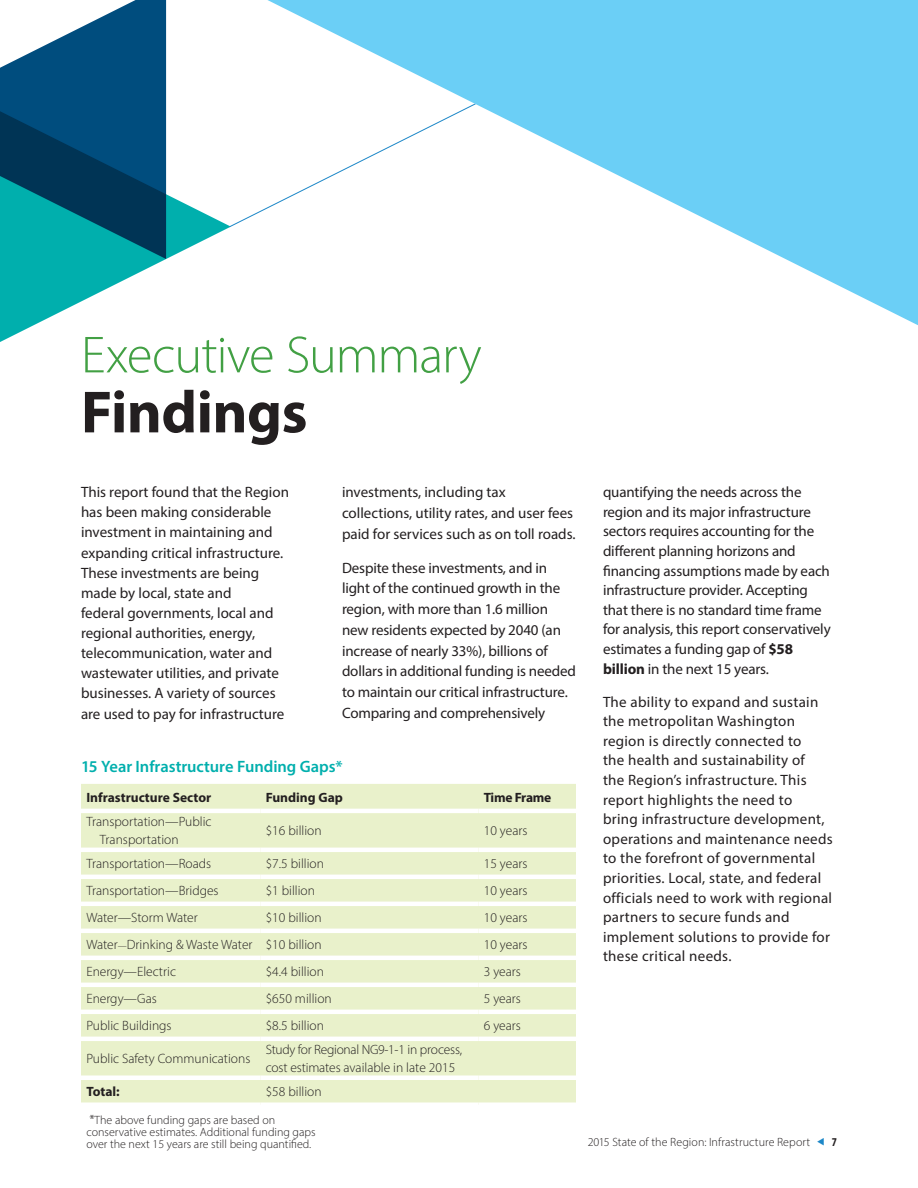
<style>
.page{position:relative;width:918px;height:1188px;background:#fff}
.page>*{position:absolute;margin:0;border:0;box-sizing:border-box;transform-origin:0 0}
.t1{font:700 60px "Myriad Pro";letter-spacing:-.01em;color:#231f20}
.t2{font:300 52.5px "Myriad Pro";letter-spacing:-.02em;color:#42a044}
.t3{font:600 16.5px "Myriad Pro";color:#00afad}
.t4{font:15px/20.1px "Myriad Pro";color:#231f20}
.t5{font:15px/19.6px "Myriad Pro";letter-spacing:.02em;color:#231f20}
.t6{font:300 13.5px/18px "Myriad Pro";color:#231f20}
.t7{font:700 13.5px "Myriad Pro";color:#231f20}
.t8{font:700 13.5px "Myriad Pro";letter-spacing:-.02em;color:#231f20}
.t9{font:300 12px/12px "Myriad Pro";color:#231f20}
.t10{font:700 condensed 12px "Myriad Pro";color:#231f20}
.s1{font-size:9px}
.s2{font-size:13.5px}
.s3{font-weight:700}
</style>
<div class="page">
<div style="left:81px;top:784px;width:495px;height:318px;background:#e9f1cb"></div>
<hr style="left:81px;top:809px;width:179px;height:4px;background:#fff">
<hr style="left:260px;top:809px;width:218px;height:4px;background:#fff">
<hr style="left:478px;top:809px;width:98px;height:4px;background:#fff">
<hr style="left:81px;top:848px;width:179px;height:4px;background:#fff">
<hr style="left:260px;top:848px;width:218px;height:4px;background:#fff">
<hr style="left:478px;top:848px;width:98px;height:4px;background:#fff">
<hr style="left:81px;top:875px;width:179px;height:4px;background:#fff">
<hr style="left:260px;top:875px;width:218px;height:4px;background:#fff">
<hr style="left:478px;top:875px;width:98px;height:4px;background:#fff">
<hr style="left:81px;top:902px;width:179px;height:4px;background:#fff">
<hr style="left:260px;top:902px;width:218px;height:4px;background:#fff">
<hr style="left:478px;top:902px;width:98px;height:4px;background:#fff">
<hr style="left:81px;top:929px;width:179px;height:4px;background:#fff">
<hr style="left:260px;top:929px;width:218px;height:4px;background:#fff">
<hr style="left:478px;top:929px;width:98px;height:4px;background:#fff">
<hr style="left:81px;top:956px;width:179px;height:4px;background:#fff">
<hr style="left:260px;top:956px;width:218px;height:4px;background:#fff">
<hr style="left:478px;top:956px;width:98px;height:4px;background:#fff">
<hr style="left:81px;top:983px;width:179px;height:4px;background:#fff">
<hr style="left:260px;top:983px;width:218px;height:4px;background:#fff">
<hr style="left:478px;top:983px;width:98px;height:4px;background:#fff">
<hr style="left:81px;top:1010px;width:179px;height:4px;background:#fff">
<hr style="left:260px;top:1010px;width:218px;height:4px;background:#fff">
<hr style="left:478px;top:1010px;width:98px;height:4px;background:#fff">
<hr style="left:81px;top:1037px;width:179px;height:4px;background:#fff">
<hr style="left:260px;top:1037px;width:218px;height:4px;background:#fff">
<hr style="left:478px;top:1037px;width:98px;height:4px;background:#fff">
<hr style="left:81px;top:1076px;width:179px;height:4px;background:#fff">
<hr style="left:260px;top:1076px;width:218px;height:4px;background:#fff">
<hr style="left:478px;top:1076px;width:98px;height:4px;background:#fff">
<svg style="left:0;top:111px;width:229px;height:231px"></svg>
<svg style="left:0;top:0;width:166px;height:259px;background:#1b6989"></svg>
<svg style="left:267px;top:0;width:651px;height:325px;fill:#71d1f6"></svg>
<h2 class="t2" style="left:81px;top:323px;width:402px">Executive Summary</h2>
<h1 class="t1" style="left:81px;top:373px;width:228px">Findings</h1>
<p class="t4" style="left:81px;top:482px;width:210px">This report found that the Region has been making considerable investment in maintaining and expanding critical infrastructure.<br>These investments are being made by local, state and<br>federal governments, local and regional authorities, energy, telecommunication, water and wastewater utilities, and private businesses. A variety of sources are used to pay for infrastructure</p>
<p class="t4" style="left:342px;top:482px;width:235px;line-height:20.7px">investments, including tax collections, utility rates, and user fees paid for services such as on toll roads.</p>
<p class="t4" style="left:342px;top:557px;width:236px;line-height:20.7px">Despite these investments, and in light of the continued growth in the region, with more than 1.6 million new residents expected by 2040 (an increase of nearly 33%), billions of dollars in additional funding is needed to maintain our critical infrastructure.<br>Comparing and comprehensively</p>
<p class="t3" style="left:81px;top:755px;width:263px">15 Year Infrastructure Funding Gaps*</p>
<p class="t7" style="left:86px;top:789px;width:126px">Infrastructure Sector</p>
<p class="t7" style="left:266px;top:789px;width:79px">Funding Gap</p>
<p class="t8" style="left:484px;top:789px;width:69px">Time Frame</p>
<p class="t6" style="left:100px;top:813px;width:113px;text-indent:-14px">Transportation—Public<br>Transportation</p>
<p class="t6" style="left:266px;top:822px;width:57px">$16 billion</p>
<p class="t6" style="left:484px;top:822px;width:45px">10 years</p>
<p class="t6" style="left:86px;top:855px;width:126px">Transportation—Roads</p>
<p class="t6" style="left:266px;top:855px;width:60px">$7.5 billion</p>
<p class="t6" style="left:484px;top:855px;width:45px">15 years</p>
<p class="t6" style="left:86px;top:882px;width:134px">Transportation—Bridges</p>
<p class="t6" style="left:266px;top:882px;width:51px">$1 billion</p>
<p class="t6" style="left:484px;top:882px;width:45px">10 years</p>
<p class="t6" style="left:86px;top:909px;width:113px">Water—Storm Water</p>
<p class="t6" style="left:266px;top:909px;width:57px">$10 billion</p>
<p class="t6" style="left:484px;top:909px;width:45px">10 years</p>
<p class="t6" style="left:86px;top:936px;width:237px">Water<span class="s1">—</span>Drinking &amp; Waste Water $10 billion</p>
<p class="t6" style="left:484px;top:936px;width:45px">10 years</p>
<p class="t6" style="left:86px;top:963px;width:91px">Energy—Electric</p>
<p class="t6" style="left:266px;top:963px;width:60px">$4.4 billion</p>
<p class="t6" style="left:484px;top:963px;width:39px">3 years</p>
<p class="t6" style="left:86px;top:990px;width:72px">Energy—Gas</p>
<p class="t6" style="left:266px;top:990px;width:68px">$650 million</p>
<p class="t6" style="left:484px;top:990px;width:39px">5 years</p>
<p class="t6" style="left:86px;top:1017px;width:87px">Public Buildings</p>
<p class="t6" style="left:266px;top:1017px;width:60px">$8.5 billion</p>
<p class="t6" style="left:484px;top:1017px;width:39px">6 years</p>
<p class="t6" style="left:86px;top:1050px;width:166px">Public Safety Communications</p>
<p class="t6" style="left:266px;top:1041px;width:198px">Study for Regional NG9-1-1 in process, cost estimates available in late 2015</p>
<p class="t7" style="left:86px;top:1083px;width:35px">Total:</p>
<p class="t6" style="left:266px;top:1083px;width:57px">$58 billion</p>
<p class="t9" style="left:86px;top:1114px;width:231px"><span class="s2">*</span>The above funding gaps are based on conservative estimates. Additional funding gaps over the next 15 years are still being quantified.</p>
<p class="t4" style="left:603px;top:482px;width:229px;line-height:19.6px">quantifying the needs across the region and its major infrastructure sectors requires accounting for the different planning horizons and financing assumptions made by each infrastructure provider. Accepting that there is no standard time frame for analysis, this report conservatively estimates a funding gap of <span class="s3">$58 billion</span> in the next 15 years.</p>
<p class="t5" style="left:603px;top:692px;width:231px">The ability to expand and sustain the metropolitan Washington region is directly connected to<br>the health and sustainability of<br>the Region’s infrastructure. This report highlights the need to<br>bring infrastructure development, operations and maintenance needs to the forefront of governmental priorities. Local, state, and federal officials need to work with regional partners to secure funds and implement solutions to provide for these critical needs.</p>
<p class="t9" style="left:588px;top:1136px;width:224px">2015 State of the Region: Infrastructure Report</p>
<p class="t10" style="left:832px;top:1135px;width:7px">7</p>
</div>
